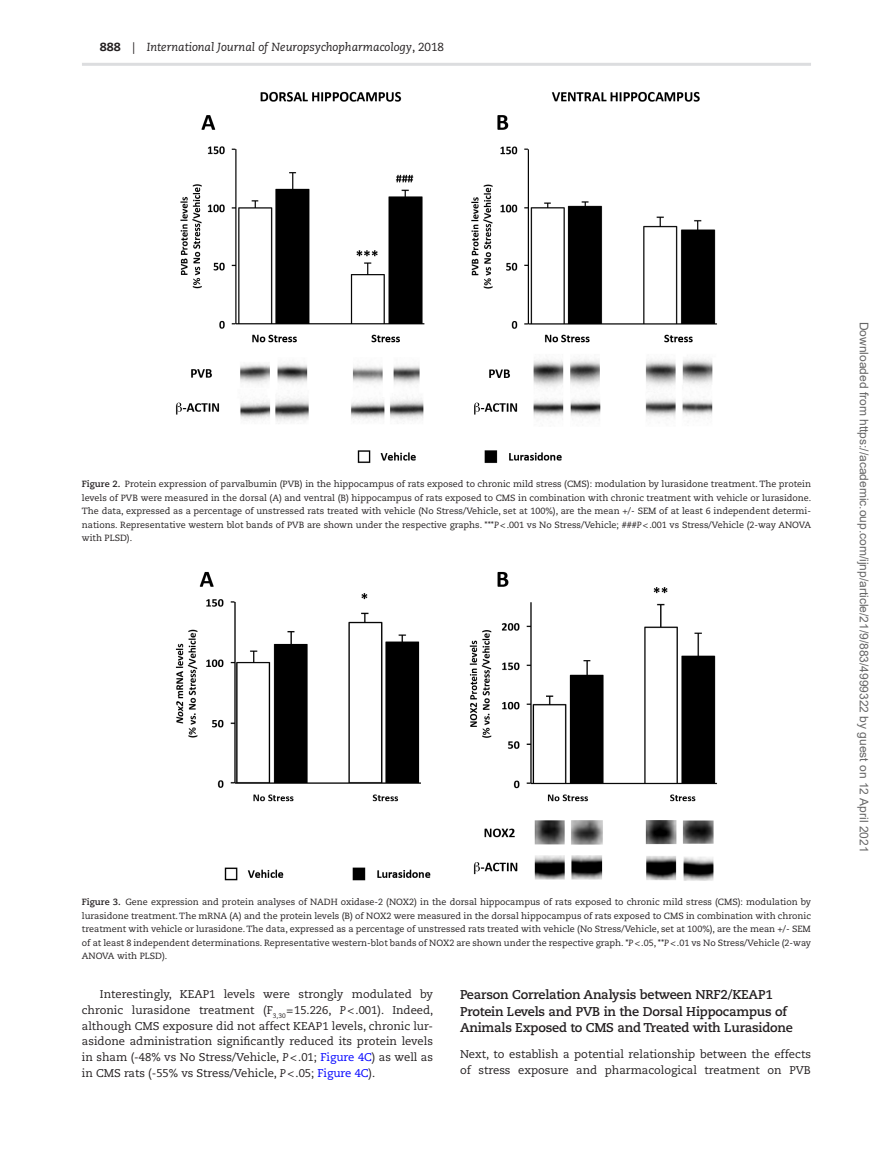
<style>
.page{position:relative;width:893px;height:1174px;background:#fff}
.page>*{position:absolute;margin:0;border:0;box-sizing:border-box;transform-origin:0 0}
.t1{font:700 12.75px/16.5px "Caecilia LT Std";letter-spacing:-.015em;color:#231f20}
.t2{font:12px "Arial";color:#666}
.t3{font:italic 11.7px "Caecilia LT Std";color:#231f20}
.t4{font:11.25px/15.8px "Caecilia LT Std";color:#231f20;text-align:justify}
.t5{font:9px/13.5px "Caecilia LT Std";color:#231f20;text-align:justify}
.s1{font-weight:800;font-style:normal}
.s2{font-style:normal}
.s3{font-weight:700}
.s4{font-style:italic}
.s5{color:#00f}
</style>
<div class="page">
<hr style="left:82px;top:63px;width:729px;height:3px;background:#dcdddf">
<img style="left:176px;top:91px;width:541px;height:372px">
<img style="left:176px;top:571px;width:541px;height:310px">
<p class="t3" style="left:100px;top:40px;width:346px"><span class="s1">888</span> <span class="s2">|</span> International Journal of Neuropsychopharmacology<span class="s2">, 2018</span></p>
<p class="t5" style="left:82px;top:477px;width:731px"><span class="s3">Figure 2.</span> Protein expression of parvalbumin (PVB) in the hippocampus of rats exposed to chronic mild stress (CMS): modulation by lurasidone treatment. The protein levels of PVB were measured in the dorsal (A) and ventral (B) hippocampus of rats exposed to CMS in combination with chronic treatment with vehicle or lurasidone.<br>The data, expressed as a percentage of unstressed rats treated with vehicle (No Stress/Vehicle, set at 100%), are the mean +/- SEM of at least 6 independent determi&shy;nations. Representative western blot bands of PVB are shown under the respective graphs. ***<span class="s4">P&lt;</span>.001 vs No Stress/Vehicle; ###<span class="s4">P&lt;</span>.001 vs Stress/Vehicle (2-way ANOVA with PLSD).</p>
<p class="t5" style="left:82px;top:895px;width:731px"><span class="s3">Figure 3.</span> Gene expression and protein analyses of NADH oxidase-2 (NOX2) in the dorsal hippocampus of rats exposed to chronic mild stress (CMS): modulation by lurasidone treatment. The mRNA (A) and the protein levels (B) of NOX2 were measured in the dorsal hippocampus of rats exposed to CMS in combination with chronic treatment with vehicle or lurasidone. The data, expressed as a percentage of unstressed rats treated with vehicle (No Stress/Vehicle, set at 100%), are the mean +/- SEM of at least 8 independent determinations. Representative western-blot bands of NOX2 are shown under the respective graph. *<span class="s4">P&lt;</span>.05, **<span class="s4">P&lt;</span>.01 vs No Stress/Vehicle (2-way ANOVA with PLSD).</p>
<p class="t4" style="left:82px;top:986px;width:353px;text-indent:18px">Interestingly, KEAP1 levels were strongly modulated by chronic lurasidone treatment (F<sub>3,30</sub>=15.226, <span class="s4">P&lt;</span>.001). Indeed, although CMS exposure did not affect KEAP1 levels, chronic lur&shy;asidone administration significantly reduced its protein levels in sham (-48% vs No Stress/Vehicle, <span class="s4">P&lt;</span>.01; <span class="s5">Figure 4C</span>) as well as in CMS rats (-55% vs Stress/Vehicle, <span class="s4">P&lt;</span>.05; <span class="s5">Figure 4C</span>).</p>
<h1 class="t1" style="left:460px;top:986px;width:334px">Pearson Correlation Analysis between NRF2/KEAP1<br>Protein Levels and PVB in the Dorsal Hippocampus of<br>Animals Exposed to CMS and Treated with Lurasidone</h1>
<p class="t4" style="left:460px;top:1046px;width:353px">Next, to establish a potential relationship between the effects of stress exposure and pharmacological treatment on PVB</p>
<h2 class="t2" style="left:868px;top:321px;width:532px;rotate:90deg">Downloaded from https://academic.oup.com/ijnp/article/21/9/883/4999322 by guest on 12 April 2021</h2>
</div>
